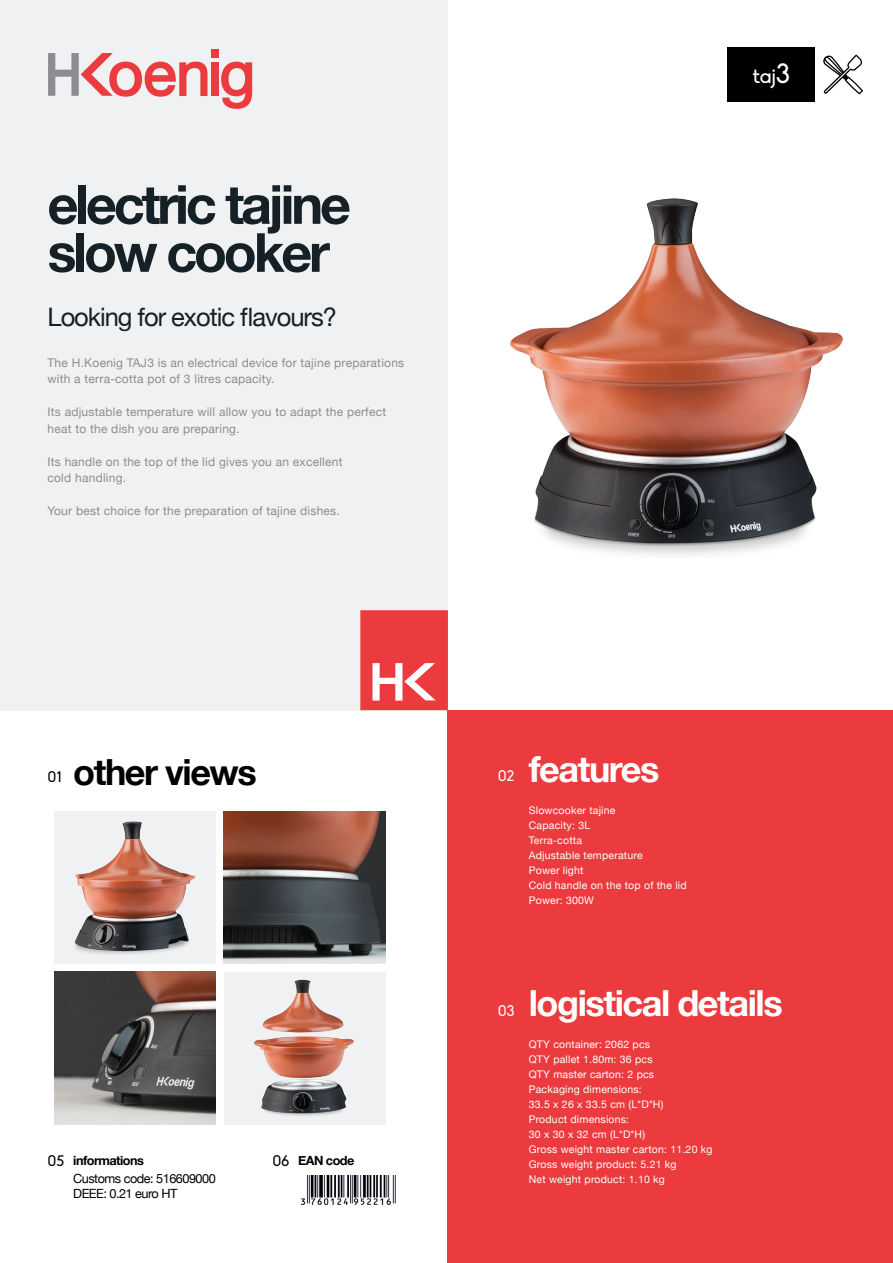
<style>
.page{position:relative;width:893px;height:1263px;background:#fff}
.page>*{position:absolute;margin:0;border:0;box-sizing:border-box;transform-origin:0 0}
.t1{font:700 54px/48px "Helvetica Neue";letter-spacing:-.06em;color:#162027}
.t2{font:700 36px "Helvetica Neue";letter-spacing:-.04em;color:#fff}
.t3{font:700 36px "Helvetica Neue";letter-spacing:-.04em;color:#000}
.t4{font:25.5px "Helvetica Neue";letter-spacing:-.04em;color:#162027}
.t5{font:21px "Biko";color:#fff}
.t6{font:15px "Biko";color:#000}
.t7{font:15px "Biko";color:#fff}
.t8{font:12.75px/15.3px "Helvetica Neue";letter-spacing:-.04em;color:#000}
.t9{font:700 12.75px "Helvetica Neue";letter-spacing:-.04em;color:#000}
.t10{font:12px/16.5px "Helvetica Neue";letter-spacing:.02em;color:#8b8d8f}
.t11{font:10.5px/15px "Helvetica Neue";letter-spacing:.02em;color:#fff}
.s1{font-size:27px}
</style>
<div class="page">
<div style="left:0;top:0;width:448px;height:710px;background:#f0f1f2"></div>
<div style="left:448px;top:710px;width:445px;height:553px;background:#ec3b3e"></div>
<div style="left:211px;top:49px;width:7px;height:8px;background:#ec3b3e"></div>
<div style="left:211px;top:62px;width:7px;height:34px;background:#ec3b3e"></div>
<svg style="left:48px;top:53px;width:159px;height:44px"></svg>
<svg style="left:221px;top:62px;width:31px;height:47px"></svg>
<svg style="left:823px;top:55px;width:40px;height:39px"></svg>
<svg style="left:360px;top:610px;width:88px;height:100px;background:#ee5355"></svg>
<img style="left:300px;top:1175px;width:96px;height:30px">
<img style="left:224px;top:811px;width:162px;height:152px">
<img style="left:54px;top:811px;width:162px;height:152px">
<div style="left:224px;top:972px;width:162px;height:152px;background:#f0f1f2"></div>
<img style="left:254px;top:979px;width:100px;height:137px">
<img style="left:54px;top:972px;width:162px;height:152px">
<img style="left:510px;top:198px;width:333px;height:357px">
<div style="left:727px;top:48px;width:88px;height:54px;background:#000"></div>
<h1 class="t1" style="left:48px;top:182px;width:305px">electric tajine slow cooker</h1>
<h3 class="t4" style="left:48px;top:299px;width:291px">Looking for exotic flavours?</h3>
<p class="t10" style="left:48px;top:355px;width:358px">The H.Koenig TAJ3 is an electrical device for tajine preparations with a terra-cotta pot of 3 litres capacity.</p>
<p class="t10" style="left:48px;top:405px;width:340px">Its adjustable temperature will allow you to adapt the perfect heat to the dish you are preparing.</p>
<p class="t10" style="left:48px;top:454px;width:297px">Its handle on the top of the lid gives you an excellent cold handling.</p>
<p class="t10" style="left:48px;top:504px;width:294px">Your best choice for the preparation of tajine dishes.</p>
<h3 class="t5" style="left:753px;top:64px;width:38px">taj<span class="s1">3</span></h3>
<h2 class="t3" style="left:73px;top:743px;width:185px">other views</h2>
<h3 class="t6" style="left:48px;top:769px;width:16px">01</h3>
<h3 class="t7" style="left:498px;top:768px;width:18px">02</h3>
<h2 class="t2" style="left:529px;top:741px;width:132px">features</h2>
<p class="t11" style="left:529px;top:803px;width:159px">Slowcooker tajine<br>Capacity: 3L<br>Terra-cotta<br>Adjustable temperature<br>Power light<br>Cold handle on the top of the lid<br>Power: 300W</p>
<h3 class="t6" style="left:48px;top:1152px;width:18px">05</h3>
<h3 class="t6" style="left:272px;top:1152px;width:18px">06</h3>
<p class="t9" style="left:73px;top:1150px;width:72px">informations</p>
<p class="t8" style="left:73px;top:1172px;width:144px">Customs code: 516609000<br>DEEE: 0.21 euro HT</p>
<p class="t9" style="left:298px;top:1150px;width:58px">EAN code</p>
<h3 class="t7" style="left:498px;top:1002px;width:18px">03</h3>
<h2 class="t2" style="left:529px;top:975px;width:255px">logistical details</h2>
<p class="t11" style="left:529px;top:1037px;width:185px">QTY container: 2062 pcs<br>QTY pallet 1.80m: 36 pcs<br>QTY master carton: 2 pcs<br>Packaging dimensions:<br>33.5 x 26 x 33.5 cm (L*D*H)<br>Product dimensions:<br>30 x 30 x 32 cm (L*D*H)<br>Gross weight master carton: 11.20 kg<br>Gross weight product: 5.21 kg<br>Net weight product: 1.10 kg</p>
</div>
